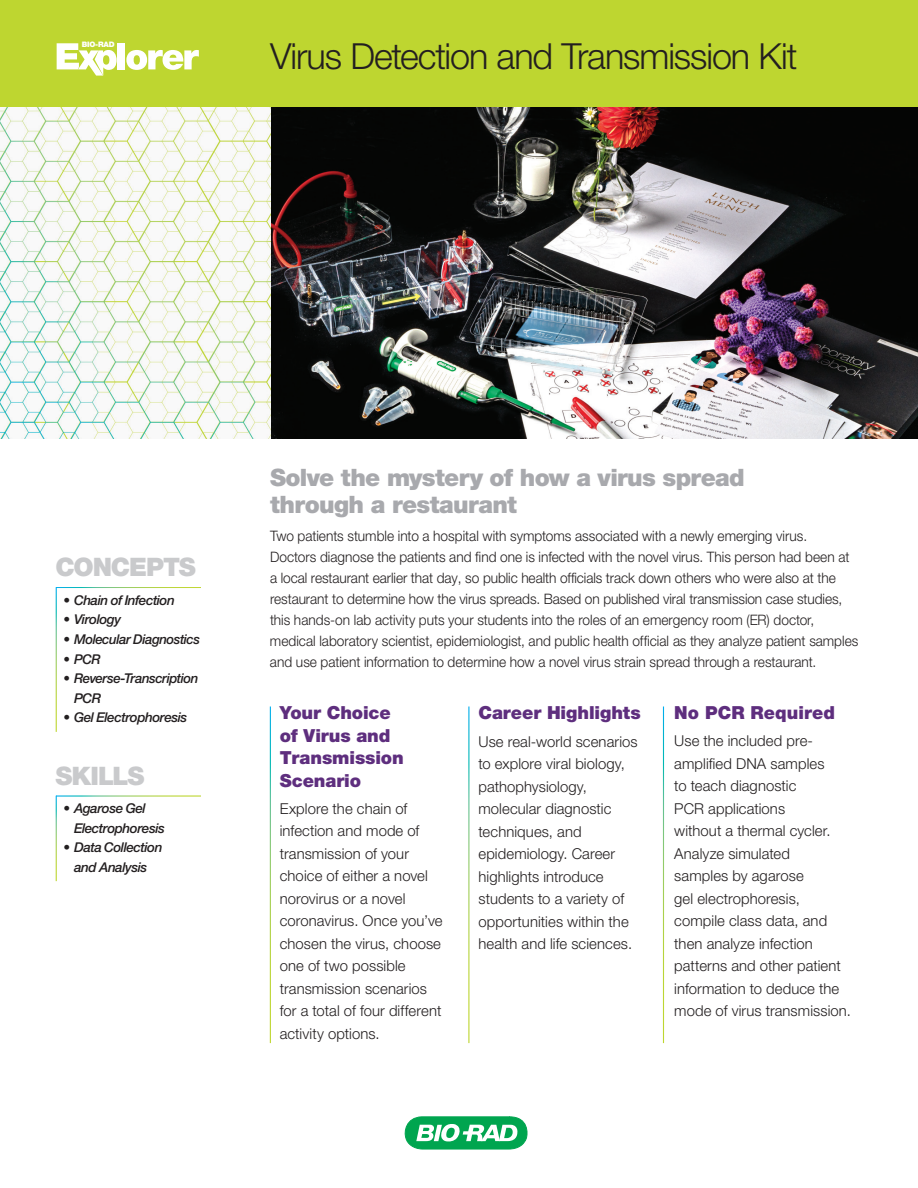
<style>
.page{position:relative;width:918px;height:1188px;background:#fff}
.page>*{position:absolute;margin:0;border:0;box-sizing:border-box;transform-origin:0 0}
.bio-ed_questions{font:300 36px "Helvetica Neue LT Std";letter-spacing:-.03em;color:#231f20}
.bio-ed_questions-2{font:900 25.5px "Helvetica Neue LT Std";letter-spacing:-.04em;color:#c9cacc}
.bio-ed_questions-3{font:900 24px/27px "Helvetica Neue LT Std";letter-spacing:-.025em;color:#a8a9ad}
.bio-ed_questions-4{font:900 18px/22.5px "Helvetica Neue LT Std";letter-spacing:-.005em;color:#5e2e7e}
.bio-ed_questions-5{font:300 15px/22.5px "Helvetica Neue LT Std";letter-spacing:.005em;color:#231f20}
.bio-ed_questions-6{font:300 14.4px/21px "Helvetica Neue LT Std";letter-spacing:-.005em;color:#231f20;scale:.95 1}
.bio-ed_questions-7{font:italic 500 13.5px "Helvetica Neue LT Std";letter-spacing:-.035em;color:#231f20}
.t1{font:900 7.5px "Helvetica Neue";letter-spacing:-.025em;color:#fff}
</style>
<div class="page">
<img style="left:271px;top:107px;width:647px;height:331px">
<div style="left:0;top:0;width:918px;height:107px;background:#bed630"></div>
<svg style="left:57px;top:43px;width:60px;height:33px"></svg>
<div style="left:118px;top:43px;width:7px;height:26px;background:#fff"></div>
<svg style="left:126px;top:50px;width:73px;height:20px"></svg>
<svg style="left:405px;top:1116px;width:122px;height:33px"></svg>
<img style="left:0;top:107px;width:271px;height:331px">
<p class="t1" style="left:82px;top:40px;width:35px">BIO-RAD</p>
<p class="bio-ed_questions" style="left:270px;top:35px;width:529px">Virus Detection and Transmission Kit</p>
<p class="bio-ed_questions-2" style="left:56px;top:552px;width:142px">CONCEPTS</p>
<p class="bio-ed_questions-7" style="left:64px;top:592px;width:113px">• Chain of Infection</p>
<p class="bio-ed_questions-7" style="left:64px;top:612px;width:59px">• Virology</p>
<p class="bio-ed_questions-7" style="left:64px;top:631px;width:138px">• Molecular Diagnostics</p>
<p class="bio-ed_questions-7" style="left:64px;top:651px;width:39px">• PCR</p>
<p class="bio-ed_questions-7" style="left:64px;top:670px;width:136px">• Reverse-Transcription</p>
<p class="bio-ed_questions-7" style="left:74px;top:690px;width:29px">PCR</p>
<p class="bio-ed_questions-7" style="left:64px;top:709px;width:125px">• Gel Electrophoresis</p>
<p class="bio-ed_questions-2" style="left:56px;top:760px;width:91px">SKILLS</p>
<p class="bio-ed_questions-7" style="left:64px;top:800px;width:84px">• Agarose Gel</p>
<p class="bio-ed_questions-7" style="left:74px;top:820px;width:92px">Electrophoresis</p>
<p class="bio-ed_questions-7" style="left:64px;top:840px;width:100px">• Data Collection</p>
<p class="bio-ed_questions-7" style="left:74px;top:859px;width:75px">and Analysis</p>
<p class="bio-ed_questions-3" style="left:270px;top:464px;width:476px">Solve the mystery of how a virus spread through a restaurant</p>
<p class="bio-ed_questions-6" style="left:270px;top:525px;width:621px">Two patients stumble into a hospital with symptoms associated with a newly emerging virus.<br>Doctors diagnose the patients and find one is infected with the novel virus. This person had been at a local restaurant earlier that day, so public health officials track down others who were also at the restaurant to determine how the virus spreads. Based on published viral transmission case studies, this hands-on lab activity puts your students into the roles of an emergency room (ER) doctor, medical laboratory scientist, epidemiologist, and public health official as they analyze patient samples and use patient information to determine how a novel virus strain spread through a restaurant.</p>
<p class="bio-ed_questions-4" style="left:280px;top:702px;width:126px">Your Choice of Virus and<br>Transmission<br>Scenario</p>
<p class="bio-ed_questions-5" style="left:280px;top:797px;width:164px">Explore the chain of infection and mode of transmission of your choice of either a novel norovirus or a novel coronavirus. Once you’ve chosen the virus, choose one of two possible transmission scenarios for a total of four different activity options.</p>
<p class="bio-ed_questions-4" style="left:479px;top:702px;width:164px">Career Highlights</p>
<p class="bio-ed_questions-5" style="left:479px;top:730px;width:161px">Use real-world scenarios to explore viral biology, pathophysiology, molecular diagnostic techniques, and epidemiology. Career highlights introduce students to a variety of opportunities within the health and life sciences.</p>
<p class="bio-ed_questions-4" style="left:674px;top:702px;width:162px">No PCR Required</p>
<p class="bio-ed_questions-5" style="left:674px;top:729px;width:178px">Use the included pre&shy;amplified DNA samples<br>to teach diagnostic<br>PCR applications<br>without a thermal cycler.<br>Analyze simulated<br>samples by agarose<br>gel electrophoresis, compile class data, and then analyze infection patterns and other patient information to deduce the mode of virus transmission.</p>
</div>
